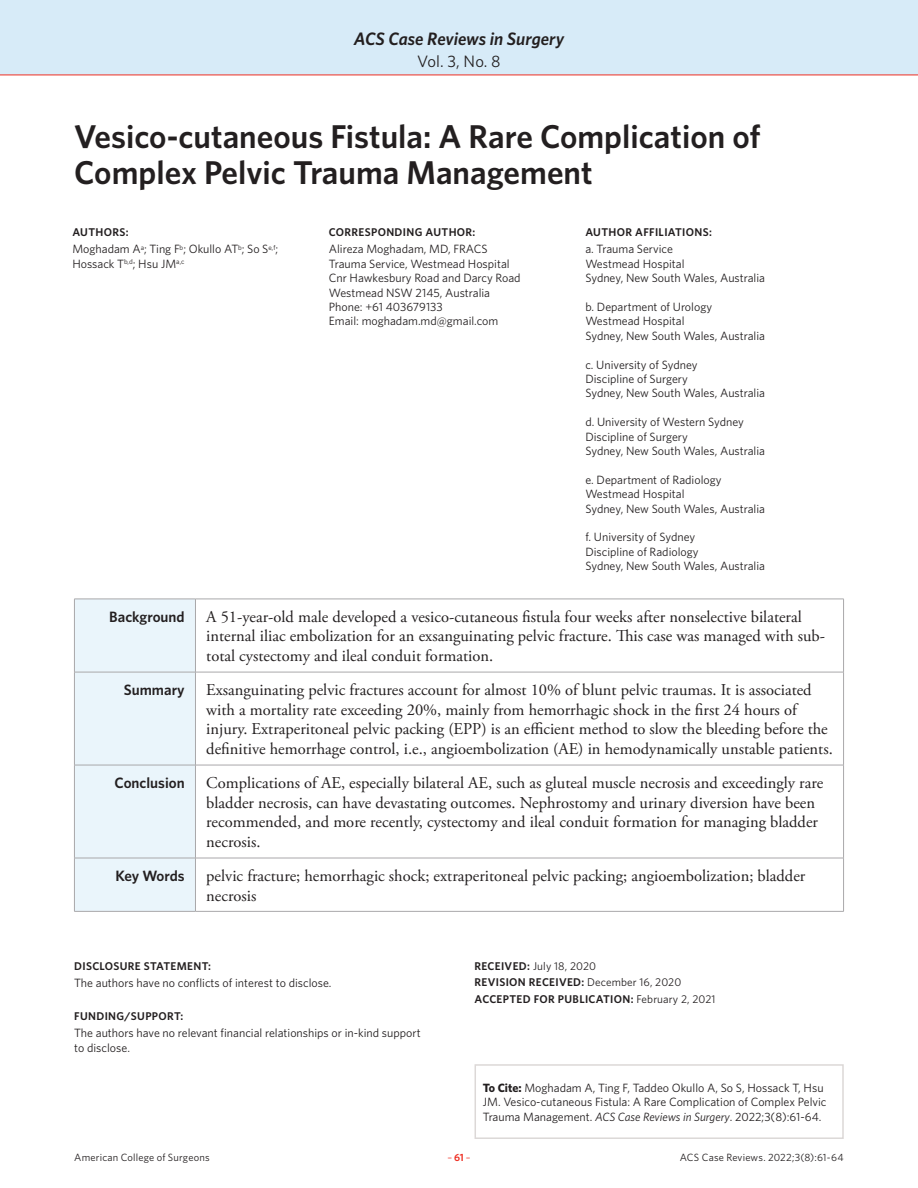
<style>
.page{position:relative;width:918px;height:1188px;background:#fff}
.page>*{position:absolute;margin:0;border:0;box-sizing:border-box;transform-origin:0 0}
.Article_Title{font:600 33px/36px "Whitney";color:#231f20}
.t1{font:italic 600 18px "Whitney";letter-spacing:-.005em;color:#231f20}
.Chart_Body{font:16.5px/19.8px "Adobe Garamond Pro";color:#231f20}
.t2{font:16.5px "Whitney";color:#231f20}
.Chart_Head{font:600 15px "Whitney";color:#231f20}
.Authors_Body{font:12px/14.4px "Whitney";color:#231f20}
.Article_Body_no_inde{font:12px/14.4px "Whitney";color:#231f20}
.Authors_Head{font:600 11.25px "Whitney";letter-spacing:.03em;color:#231f20}
.Authors_Head-2{font:11.25px "Whitney";letter-spacing:.01em;color:#231f20}
.t3{font:10.5px "Whitney";letter-spacing:.015em;color:#231f20}
.t4{font:10.5px "Whitney";color:#ee2e22}
.s1{font-weight:600}
.s2{font-weight:400}
.s3{font-weight:700}
.s4{font-style:italic}
</style>
<div class="page">
<div style="left:0;top:0;width:918px;height:75px;background:#d7ebf8"></div>
<hr style="left:0;top:75px;width:918px;height:1px;background:#ee2e22">
<div style="left:75px;top:600px;width:120px;height:311px;background:#eaf5fb"></div>
<hr style="left:74px;top:599px;width:121px;height:1px;background:#a9a8aa">
<hr style="left:74px;top:599px;width:1px;height:73px;background:#a9a8aa">
<hr style="left:195px;top:599px;width:649px;height:1px;background:#a9a8aa">
<hr style="left:195px;top:599px;width:1px;height:73px;background:#a9a8aa">
<hr style="left:843px;top:599px;width:1px;height:73px;background:#a9a8aa">
<hr style="left:74px;top:672px;width:121px;height:1px;background:#a9a8aa">
<hr style="left:74px;top:672px;width:1px;height:93px;background:#a9a8aa">
<hr style="left:195px;top:672px;width:649px;height:1px;background:#a9a8aa">
<hr style="left:195px;top:672px;width:1px;height:93px;background:#a9a8aa">
<hr style="left:843px;top:672px;width:1px;height:93px;background:#a9a8aa">
<hr style="left:74px;top:765px;width:121px;height:1px;background:#a9a8aa">
<hr style="left:74px;top:765px;width:1px;height:93px;background:#a9a8aa">
<hr style="left:195px;top:765px;width:649px;height:1px;background:#a9a8aa">
<hr style="left:195px;top:765px;width:1px;height:93px;background:#a9a8aa">
<hr style="left:843px;top:765px;width:1px;height:93px;background:#a9a8aa">
<hr style="left:74px;top:858px;width:121px;height:1px;background:#a9a8aa">
<hr style="left:74px;top:858px;width:1px;height:53px;background:#a9a8aa">
<hr style="left:195px;top:858px;width:649px;height:1px;background:#a9a8aa">
<hr style="left:195px;top:858px;width:1px;height:53px;background:#a9a8aa">
<hr style="left:843px;top:858px;width:1px;height:53px;background:#a9a8aa">
<hr style="left:74px;top:911px;width:121px;height:1px;background:#a9a8aa">
<hr style="left:195px;top:911px;width:649px;height:1px;background:#a9a8aa">
<div style="left:475px;top:1064px;width:369px;height:75px;border:2px solid #dcd8d7"></div>
<p class="t1" style="left:354px;top:26px;width:212px">ACS Case Reviews in Surgery</p>
<p class="t2" style="left:417px;top:50px;width:85px">Vol. 3, No. 8</p>
<p class="Article_Title" style="left:74px;top:118px;width:688px">Vesico-cutaneous Fistula: A Rare Complication of<br>Complex Pelvic Trauma Management</p>
<p class="Authors_Head" style="left:72px;top:224px;width:58px">AUTHORS:</p>
<p class="Authors_Head" style="left:329px;top:224px;width:148px">CORRESPONDING AUTHOR:</p>
<p class="Authors_Head" style="left:585px;top:224px;width:128px">AUTHOR AFFILIATIONS:</p>
<p class="Authors_Body" style="left:72px;top:242px;width:207px">Moghadam A<sup>a</sup>; Ting F<sup>b</sup>; Okullo AT<sup>b</sup>; So S<sup>e,f</sup>;<br>Hossack T<sup>b,d</sup>; Hsu JM<sup>a,c</sup></p>
<p class="Authors_Body" style="left:329px;top:242px;width:160px">Alireza Moghadam, MD, FRACS</p>
<p class="Authors_Body" style="left:585px;top:242px;width:89px">a. Trauma Service</p>
<p class="Authors_Body" style="left:585px;top:256px;width:101px">Westmead Hospital</p>
<p class="Authors_Body" style="left:585px;top:271px;width:181px">Sydney, New South Wales, Australia</p>
<p class="Authors_Body" style="left:585px;top:299px;width:128px">b. Department of Urology</p>
<p class="Authors_Body" style="left:585px;top:314px;width:101px">Westmead Hospital</p>
<p class="Authors_Body" style="left:585px;top:328px;width:181px">Sydney, New South Wales, Australia</p>
<p class="Authors_Body" style="left:585px;top:357px;width:114px">c. University of Sydney</p>
<p class="Authors_Body" style="left:585px;top:371px;width:104px">Discipline of Surgery</p>
<p class="Authors_Body" style="left:585px;top:386px;width:181px">Sydney, New South Wales, Australia</p>
<p class="Authors_Body" style="left:585px;top:415px;width:160px">d. University of Western Sydney</p>
<p class="Authors_Body" style="left:585px;top:429px;width:104px">Discipline of Surgery</p>
<p class="Authors_Body" style="left:585px;top:443px;width:181px">Sydney, New South Wales, Australia</p>
<p class="Authors_Body" style="left:585px;top:472px;width:138px">e. Department of Radiology</p>
<p class="Authors_Body" style="left:585px;top:487px;width:101px">Westmead Hospital</p>
<p class="Authors_Body" style="left:585px;top:501px;width:181px">Sydney, New South Wales, Australia</p>
<p class="Authors_Body" style="left:585px;top:530px;width:111px">f. University of Sydney</p>
<p class="Authors_Body" style="left:585px;top:544px;width:115px">Discipline of Radiology</p>
<p class="Authors_Body" style="left:585px;top:559px;width:181px">Sydney, New South Wales, Australia</p>
<p class="Authors_Body" style="left:329px;top:256px;width:182px">Trauma Service, Westmead Hospital</p>
<p class="Authors_Body" style="left:329px;top:271px;width:193px">Cnr Hawkesbury Road and Darcy Road</p>
<p class="Authors_Body" style="left:329px;top:285px;width:163px">Westmead NSW 2145, Australia</p>
<p class="Authors_Body" style="left:329px;top:299px;width:116px">Phone: +61 403679133</p>
<p class="Authors_Body" style="left:329px;top:314px;width:171px">Email: moghadam.md@gmail.com</p>
<p class="Chart_Head" style="left:109px;top:606px;width:77px">Background</p>
<p class="Chart_Body" style="left:206px;top:607px;width:620px">A 51-year-old male developed a vesico-cutaneous fistula four weeks after nonselective bilateral internal iliac embolization for an exsanguinating pelvic fracture. This case was managed with sub&shy;total cystectomy and ileal conduit formation.</p>
<p class="Chart_Head" style="left:124px;top:680px;width:62px">Summary</p>
<p class="Chart_Body" style="left:206px;top:680px;width:628px">Exsanguinating pelvic fractures account for almost 10% of blunt pelvic traumas. It is associated with a mortality rate exceeding 20%, mainly from hemorrhagic shock in the first 24 hours of injury. Extraperitoneal pelvic packing (EPP) is an efficient method to slow the bleeding before the definitive hemorrhage control, i.e., angioembolization (AE) in hemodynamically unstable patients.</p>
<p class="Chart_Head" style="left:115px;top:773px;width:72px">Conclusion</p>
<p class="Chart_Body" style="left:206px;top:773px;width:618px">Complications of AE, especially bilateral AE, such as gluteal muscle necrosis and exceedingly rare bladder necrosis, can have devastating outcomes. Nephrostomy and urinary diversion have been recommended, and more recently, cystectomy and ileal conduit formation for managing bladder necrosis.</p>
<p class="Chart_Head" style="left:115px;top:866px;width:71px">Key Words</p>
<p class="Chart_Body" style="left:206px;top:866px;width:601px">pelvic fracture; hemorrhagic shock; extraperitoneal pelvic packing; angioembolization; bladder necrosis</p>
<p class="Authors_Head" style="left:74px;top:959px;width:138px">DISCLOSURE STATEMENT:</p>
<p class="Authors_Body" style="left:74px;top:976px;width:259px">The authors have no conflicts of interest to disclose.</p>
<p class="Authors_Head" style="left:74px;top:1009px;width:111px">FUNDING/SUPPORT:</p>
<p class="Article_Body_no_inde" style="left:74px;top:1026px;width:348px">The authors have no relevant financial relationships or in-kind support to disclose.</p>
<p class="Authors_Head-2" style="left:475px;top:959px;width:123px"><span class="s1">RECEIVED:</span> July 18, 2020</p>
<p class="Authors_Head" style="left:475px;top:975px;width:208px">REVISION RECEIVED: <span class="s2">December 16, 2020</span></p>
<p class="Authors_Head" style="left:475px;top:991px;width:243px">ACCEPTED FOR PUBLICATION: <span class="s2">February 2, 2021</span></p>
<p class="Authors_Body" style="left:483px;top:1080px;width:345px"><span class="s3">To Cite:</span> Moghadam A, Ting F, Taddeo Okullo A, So S, Hossack T, Hsu<br>JM. Vesico-cutaneous Fistula: A Rare Complication of Complex Pelvic<br>Trauma Management. <span class="s4">ACS Case Reviews in Surgery</span>. 2022;3(8):61-64.</p>
<p class="t3" style="left:74px;top:1150px;width:137px">American College of Surgeons</p>
<p class="t4" style="left:447px;top:1150px;width:25px">–<span class="s1">61</span>–</p>
<p class="t3" style="left:680px;top:1150px;width:165px">ACS Case Reviews. 2022;3(8):61-64</p>
</div>
